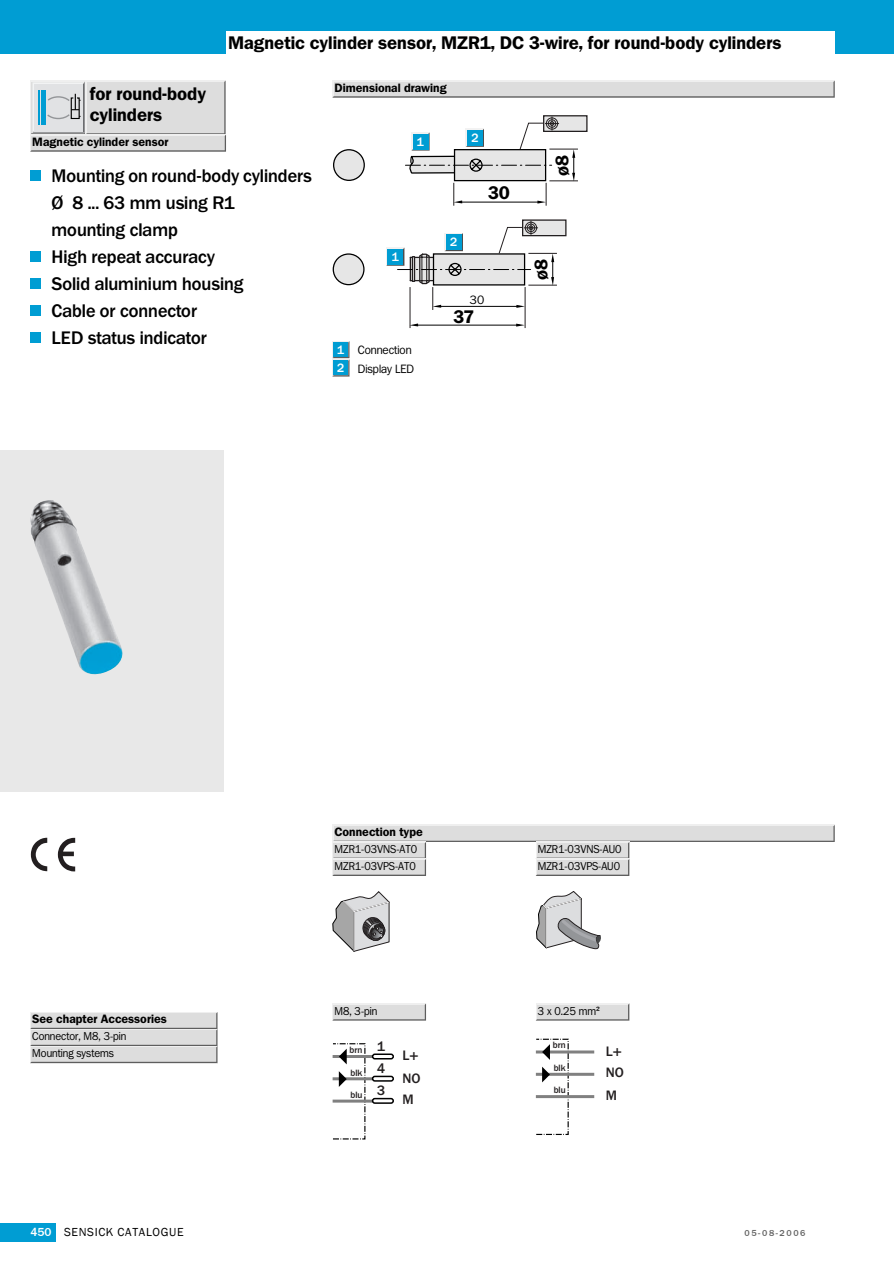
<style>
.page{position:relative;width:894px;height:1263px;background:#fff}
.page>*{position:absolute;margin:0;border:0;box-sizing:border-box;transform-origin:0 0}
.t1{font:500 18px/27px "Franklin ITCBQ";color:#000}
.t2{font:600 18px/21px "Franklin ITCBQ";color:#000}
.t3{font:500 13.5px/22.2px "Franklin ITCBQ";color:#231f20}
.t4{font:600 12px "Franklin ITCBQ";color:#000}
.t5{font:12px/18.3px "Franklin ITCBQ";letter-spacing:-.005em;color:#000;scale:.95 1}
.t6{font:12px "SICK Franklin";letter-spacing:.055em;color:#000}
.t7{font:500 12px "Franklin ITCBQ";color:#fff}
.t8{font:12px "Franklin ITCBQ";letter-spacing:-.005em;color:#000}
.t9{font:11.4px/17px "Franklin ITCBQ";letter-spacing:-.005em;color:#000;scale:.94 1}
.t10{font:500 9px "Franklin ITCBQ";color:#231f20}
.t11{font:500 9px "SICK Franklin";letter-spacing:.175em;color:#656565}
.s1{font-weight:500;color:#fff}
.s2{font-family:"Arial"}
</style>
<div class="page">
<div style="left:0;top:0;width:893px;height:54px;background:#009dd3"></div>
<div style="left:0;top:1223px;width:56px;height:18px;background:#009dd3"></div>
<div style="left:0;top:450px;width:224px;height:342px;background:#e8e8e8"></div>
<img style="left:30px;top:500px;width:93px;height:175px">
<div style="left:226px;top:32px;width:608px;height:25px;background:#fff"></div>
<svg style="left:30px;top:81px;width:196px;height:71px;background:#d3d6d8"></svg>
<div style="left:30px;top:170px;width:11px;height:11px;background:#009dd3"></div>
<div style="left:30px;top:251px;width:11px;height:11px;background:#009dd3"></div>
<div style="left:30px;top:278px;width:11px;height:11px;background:#009dd3"></div>
<div style="left:30px;top:305px;width:11px;height:11px;background:#009dd3"></div>
<div style="left:30px;top:332px;width:11px;height:11px;background:#009dd3"></div>
<svg style="left:31px;top:838px;width:44px;height:33px"></svg>
<svg style="left:332px;top:81px;width:502px;height:17px;background:#d4d4d4"></svg>
<div style="left:542px;top:115px;width:45px;height:17px;background:#e6e6e6;border:1px solid #231f20"></div>
<div style="left:333px;top:149px;width:32px;height:32px;background:#e6e6e6;border:1px solid #000;border-radius:50%"></div>
<svg style="left:405px;top:117px;width:172px;height:89px"></svg>
<div style="left:467px;top:130px;width:15px;height:15px;background:#009dd3"></div>
<div style="left:521px;top:219px;width:45px;height:17px;background:#e6e6e6;border:1px solid #231f20"></div>
<hr style="left:524px;top:287px;width:1px;height:41px;background:#231f20">
<hr style="left:409px;top:287px;width:1px;height:41px;background:#231f20">
<svg style="left:516px;top:324px;width:8px;height:3px"></svg>
<svg style="left:409px;top:323px;width:9px;height:3px"></svg>
<hr style="left:416px;top:325px;width:103px;height:1px;background:#000">
<div style="left:332px;top:253px;width:32px;height:32px;background:#e6e6e6;border:1px solid #000;border-radius:50%"></div>
<svg style="left:386px;top:221px;width:170px;height:89px"></svg>
<div style="left:446px;top:235px;width:15px;height:15px;background:#009dd3"></div>
<svg style="left:332px;top:341px;width:17px;height:35px"></svg>
<svg style="left:332px;top:891px;width:57px;height:61px"></svg>
<svg style="left:332px;top:1003px;width:94px;height:17px;background:#d8d8d8"></svg>
<hr style="left:332px;top:1055px;width:59px;height:3px;background:#808080">
<svg style="left:371px;top:1053px;width:23px;height:6px"></svg>
<hr style="left:332px;top:1077px;width:59px;height:3px;background:#808080">
<hr style="left:332px;top:1099px;width:59px;height:3px;background:#808080">
<svg style="left:371px;top:1075px;width:23px;height:6px"></svg>
<svg style="left:371px;top:1098px;width:23px;height:6px"></svg>
<svg style="left:339px;top:1049px;width:7px;height:15px"></svg>
<svg style="left:338px;top:1071px;width:8px;height:16px"></svg>
<svg style="left:332px;top:825px;width:502px;height:51px"></svg>
<svg style="left:536px;top:891px;width:65px;height:59px"></svg>
<svg style="left:536px;top:1003px;width:93px;height:17px;background:#d8d8d8"></svg>
<hr style="left:535px;top:1050px;width:59px;height:3px;background:#808080">
<hr style="left:535px;top:1073px;width:59px;height:3px;background:#808080">
<hr style="left:535px;top:1095px;width:59px;height:3px;background:#808080">
<svg style="left:542px;top:1045px;width:7px;height:14px"></svg>
<svg style="left:542px;top:1066px;width:7px;height:16px"></svg>
<svg style="left:30px;top:1012px;width:187px;height:51px;background:#d4d4d4"></svg>
<p class="t2" style="left:228px;top:34px;width:554px">Magnetic cylinder sensor, MZR1, DC 3-wire, for round-body cylinders</p>
<p class="t2" style="left:90px;top:85px;width:118px">for round-body cylinders</p>
<p class="t4" style="left:32px;top:137px;width:137px">Magnetic cylinder sensor</p>
<p class="t1" style="left:51px;top:164px;width:261px">Mounting on round-body cylinders<br>Ø 8 ... 63 mm using R1 mounting clamp<br>High repeat accuracy<br>Solid aluminium housing<br>Cable or connector<br>LED status indicator</p>
<p class="t4" style="left:334px;top:83px;width:114px">Dimensional drawing</p>
<p class="t7" style="left:391px;top:252px;width:9px">1</p>
<p class="t7" style="left:416px;top:137px;width:9px">1</p>
<p class="t7" style="left:471px;top:133px;width:9px">2</p>
<p class="t7" style="left:450px;top:237px;width:9px">2</p>
<p class="t2" style="left:488px;top:184px;width:23px">30</p>
<p class="t8" style="left:469px;top:295px;width:16px">30</p>
<p class="t2" style="left:453px;top:307px;width:22px">37</p>
<p class="t5" style="left:337px;top:342px;width:82px"><span class="s1">1</span> Connection<br><span class="s1">2</span> Display LED</p>
<p class="t2" style="left:553px;top:176px;width:22px;rotate:-90deg">ø8</p>
<p class="t2" style="left:532px;top:280px;width:22px;rotate:-90deg">ø8</p>
<p class="t4" style="left:32px;top:1014px;width:136px">See chapter Accessories</p>
<p class="t9" style="left:32px;top:1029px;width:102px">Connector, M8, 3-pin<br>Mounting systems</p>
<p class="t4" style="left:334px;top:827px;width:90px">Connection type</p>
<p class="t9" style="left:334px;top:842px;width:89px">MZR1-03VNS-AT0<br>MZR1-03VPS-AT0</p>
<p class="t9" style="left:334px;top:1003px;width:47px">M8, 3-pin</p>
<p class="t10" style="left:349px;top:1046px;width:14px">brn</p>
<p class="t10" style="left:350px;top:1069px;width:13px">blk</p>
<p class="t10" style="left:350px;top:1091px;width:13px">blu</p>
<p class="t3" style="left:377px;top:1036px;width:10px;text-align:justify">1<br>4<br>3</p>
<p class="t3" style="left:402px;top:1045px;width:20px;line-height:23.2px">L+<br>NO</p>
<p class="t3" style="left:402px;top:1090px;width:13px">M</p>
<p class="t9" style="left:537px;top:842px;width:90px">MZR1-03VNS-AU0<br>MZR1-03VPS-AU0</p>
<p class="t9" style="left:537px;top:1003px;width:67px">3 x 0.25 mm<span class="s2">²</span></p>
<p class="t10" style="left:552px;top:1042px;width:14px">brn</p>
<p class="t10" style="left:553px;top:1064px;width:13px">blk</p>
<p class="t10" style="left:553px;top:1086px;width:13px">blu</p>
<p class="t3" style="left:605px;top:1041px;width:20px">L+<br>NO<br>M</p>
<p class="t6" style="left:30px;top:1225px;width:155px"><span class="s1">450</span> SENSICK CATALOGUE</p>
<p class="t11" style="left:744px;top:1227px;width:62px">05-08-2006</p>
</div>
